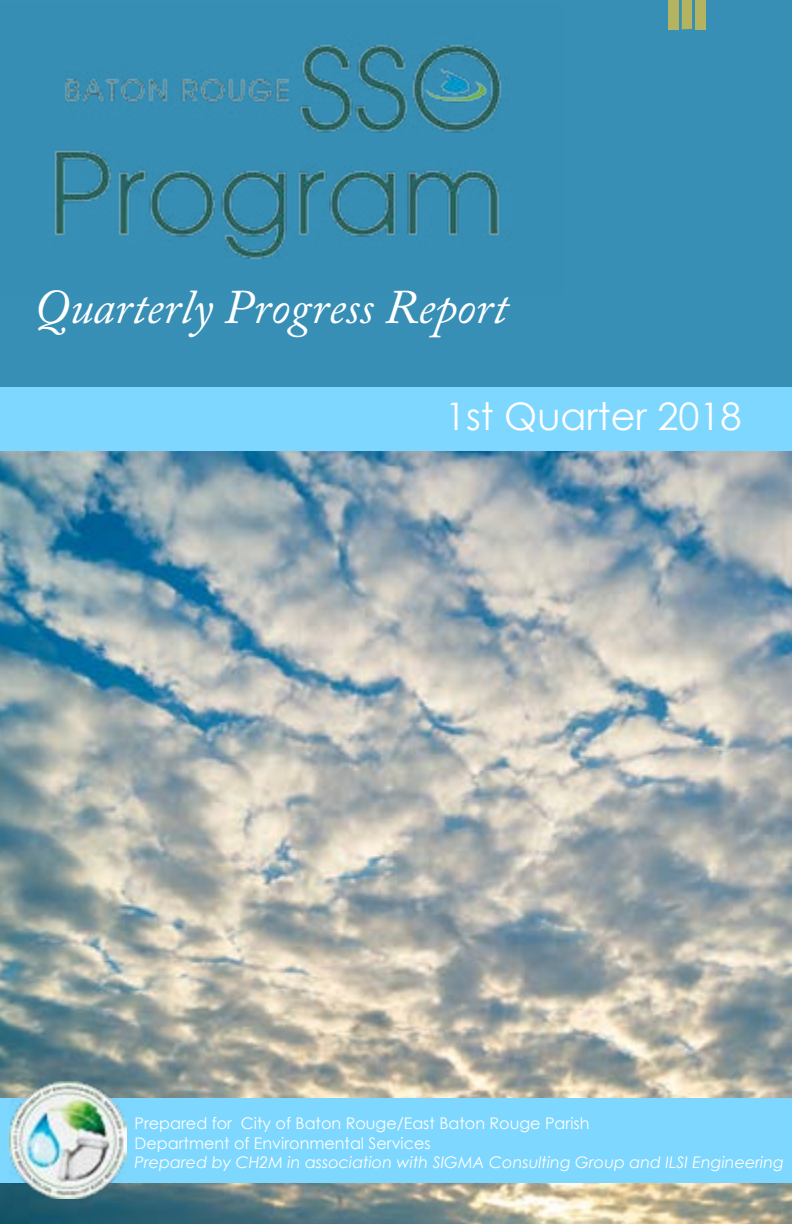
<style>
.page{position:relative;width:792px;height:1224px;background:#fff}
.page>*{position:absolute;margin:0;border:0;box-sizing:border-box;transform-origin:0 0}
.t1{font:italic 48px "Adobe Caslon Pro";color:#fff}
.t2{font:38px "Century Gothic";color:#fff}
.t3{font:16px/19.2px "Century Gothic";color:#fff}
.t4{font:italic 16px "Century Gothic";color:#fff}
</style>
<div class="page">
<img style="left:0;top:451px;width:792px;height:773px">
<div style="left:0;top:0;width:792px;height:439px;background:#378fb5"></div>
<div style="left:0;top:387px;width:792px;height:64px;background:#7ed7ff"></div>
<div style="left:668px;top:0;width:10px;height:29px;background:#b4b460"></div>
<div style="left:682px;top:0;width:10px;height:29px;background:#b4b460"></div>
<div style="left:695px;top:0;width:11px;height:29px;background:#b4b460"></div>
<img style="left:54px;top:44px;width:448px;height:215px">
<div style="left:0;top:1098px;width:792px;height:85px;background:#7ed7ff"></div>
<img style="left:10px;top:1082px;width:116px;height:116px">
<h1 class="t1" style="left:33px;top:278px;width:476px">Quarterly Progress Report</h1>
<h2 class="t2" style="left:445px;top:390px;width:298px">1st Quarter 2018</h2>
<p class="t3" style="left:135px;top:1114px;width:456px">Prepared for City of Baton Rouge/East Baton Rouge Parish<br>Department of Environmental Services</p>
<p class="t4" style="left:135px;top:1151px;width:651px">Prepared by CH2M in association with SIGMA Consulting Group and ILSI Engineering</p>
</div>
